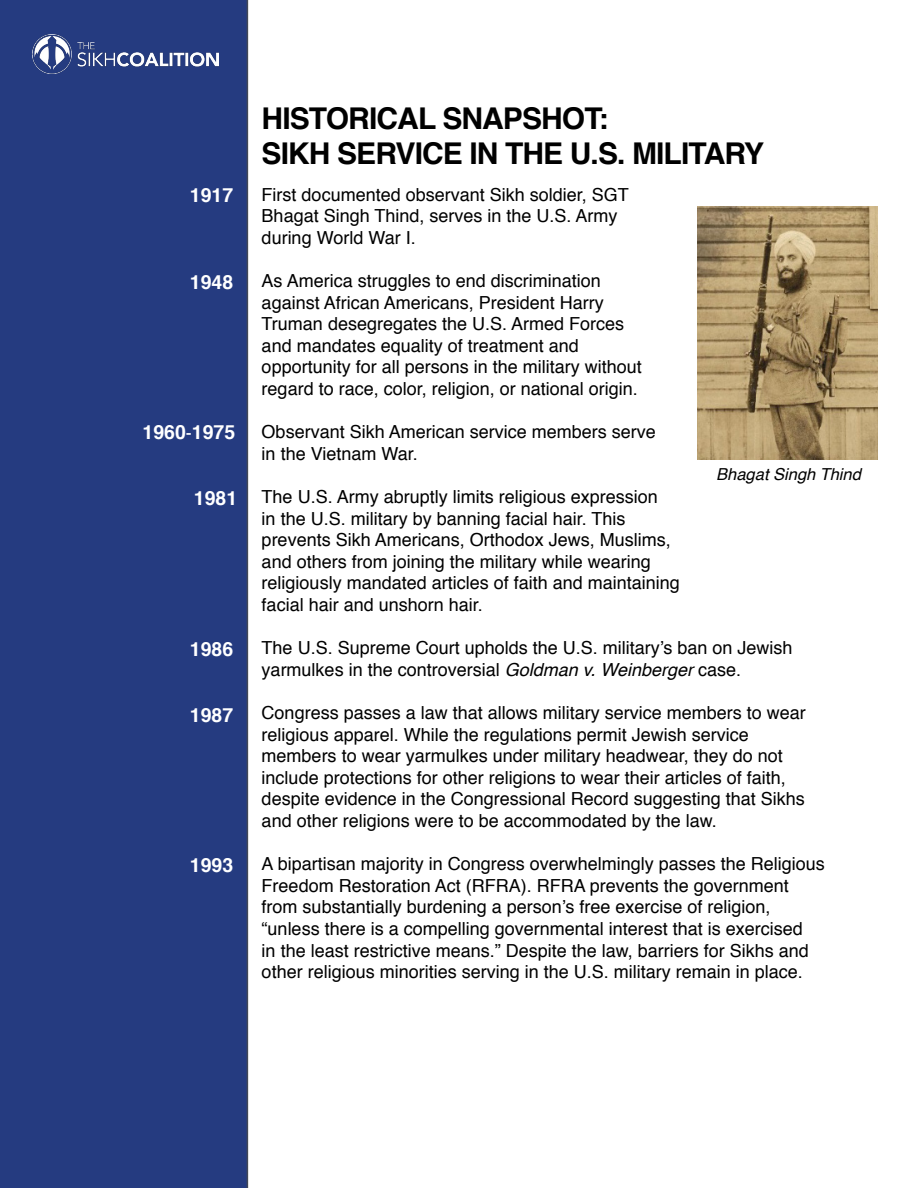
<style>
.page{position:relative;width:918px;height:1188px;background:#fff}
.page>*{position:absolute;margin:0;border:0;box-sizing:border-box;transform-origin:0 0}
.t1{font:700 30px/34.5px "Helvetica";letter-spacing:-.03em;color:#000}
.t2{font:700 19.5px "Helvetica";color:#fff}
.t3{font:18px/21.6px "Helvetica";color:#000}
.t4{font:italic 16.5px "Helvetica";color:#000}
.s1{font-weight:400;font-size:18px}
.s2{font-style:italic}
</style>
<div class="page">
<div style="left:0;top:0;width:248px;height:1188px;background:#253b80"></div>
<img style="left:33px;top:34px;width:186px;height:40px">
<img style="left:698px;top:207px;width:180px;height:253px">
<p class="t2" style="left:190px;top:179px;width:45px">1917</p>
<p class="t2" style="left:190px;top:266px;width:45px">1948</p>
<p class="t2" style="left:143px;top:417px;width:94px">1960<span class="s1">-</span>1975</p>
<p class="t2" style="left:194px;top:482px;width:45px">1981</p>
<p class="t2" style="left:190px;top:633px;width:45px">1986</p>
<p class="t2" style="left:190px;top:699px;width:45px">1987</p>
<p class="t2" style="left:190px;top:849px;width:45px">1993</p>
<h1 class="t1" style="left:262px;top:102px;width:504px">HISTORICAL SNAPSHOT:<br>SIKH SERVICE IN THE U.S. MILITARY</h1>
<p class="t3" style="left:262px;top:184px;width:369px">First documented observant Sikh soldier, SGT<br>Bhagat Singh Thind, serves in the U.S. Army during World War I.</p>
<p class="t3" style="left:262px;top:270px;width:382px">As America struggles to end discrimination against African Americans, President Harry Truman desegregates the U.S. Armed Forces and mandates equality of treatment and opportunity for all persons in the military without regard to race, color, religion, or national origin.</p>
<p class="t3" style="left:262px;top:422px;width:396px">Observant Sikh American service members serve in the Vietnam War.</p>
<p class="t3" style="left:262px;top:486px;width:420px">The U.S. Army abruptly limits religious expression<br>in the U.S. military by banning facial hair. This prevents Sikh Americans, Orthodox Jews, Muslims, and others from joining the military while wearing religiously mandated articles of faith and maintaining facial hair and unshorn hair.</p>
<p class="t3" style="left:262px;top:638px;width:532px">The U.S. Supreme Court upholds the U.S. military’s ban on Jewish yarmulkes in the controversial <span class="s2">Goldman v. Weinberger</span> case.</p>
<p class="t3" style="left:262px;top:702px;width:546px">Congress passes a law that allows military service members to wear religious apparel. While the regulations permit Jewish service members to wear yarmulkes under military headwear, they do not include protections for other religions to wear their articles of faith, despite evidence in the Congressional Record suggesting that Sikhs and other religions were to be accommodated by the law.</p>
<p class="t3" style="left:262px;top:854px;width:565px">A bipartisan majority in Congress overwhelmingly passes the Religious Freedom Restoration Act (RFRA). RFRA prevents the government from substantially burdening a person’s free exercise of religion, “unless there is a compelling governmental interest that is exercised<br>in the least restrictive means.” Despite the law, barriers for Sikhs and other religious minorities serving in the U.S. military remain in place.</p>
<p class="t4" style="left:716px;top:461px;width:146px">Bhagat Singh Thind</p>
</div>
